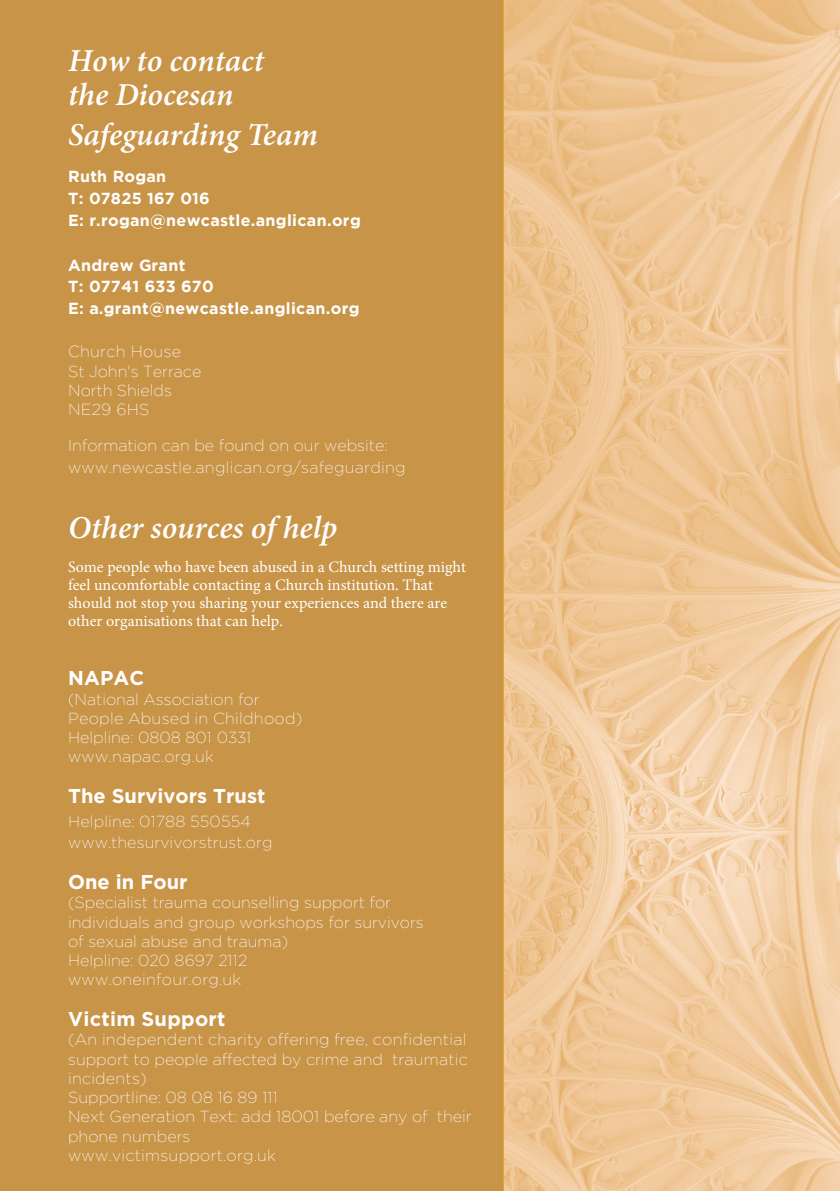
<style>
.page{position:relative;width:840px;height:1191px;background:#fff}
.page>*{position:absolute;margin:0;border:0;box-sizing:border-box;transform-origin:0 0}
.t1{font:italic 600 32px/33.6px "Minion Pro";color:#fff}
.t2{font:700 20px "Gotham";color:#fff}
.t3{font:200 16px/19.2px "Gotham";color:#fff}
.t4{font:16px/18px "Minion Pro";color:#fff}
.t5{font:700 16px/22.2px "Gotham";letter-spacing:.02em;color:#fff}
.t6{font:200 16px/19.2px "Gotham";color:#fff}
.s1{font-style:inherit}
</style>
<div class="page">
<div style="left:0;top:0;width:503px;height:1191px;background:#c89448"></div>
<img style="left:503px;top:0;width:336px;height:1191px">
<p class="t1" style="left:68px;top:44px;width:197px">How to contact the Diocesan</p>
<p class="t1" style="left:68px;top:118px;width:251px">Safeguarding Team</p>
<p class="t5" style="left:68px;top:165px;width:294px">Ruth Rogan<br>T: 07825 167 016<br>E: r.rogan@newcastle.anglican.org</p>
<p class="t5" style="left:68px;top:254px;width:293px;line-height:21.6px">Andrew Grant<br>T: 07741 633 670<br>E: a.grant@newcastle.anglican.org</p>
<p class="t6" style="left:68px;top:342px;width:135px">Church House<br>St John's Terrace<br>North Shields<br>NE29 6HS</p>
<p class="t3" style="left:68px;top:434px;width:339px;line-height:21.6px">Information can be found on our website: www.<span class="s1">newcastle</span>.anglican.org/safeguarding</p>
<p class="t1" style="left:68px;top:511px;width:270px">Other sources of help</p>
<p class="t4" style="left:68px;top:558px;width:399px">Some people who have been abused in a Church setting might feel uncomfortable contacting a Church institution. That should not stop you sharing your experiences and there are other organisations that can help.</p>
<p class="t2" style="left:68px;top:667px;width:78px">NAPAC</p>
<p class="t3" style="left:68px;top:689px;width:235px">(National Association for<br>People Abused in Childhood)<br>Helpline: 0808 801 0331 www.napac.org.uk</p>
<p class="t2" style="left:68px;top:784px;width:199px">The Survivors Trust</p>
<p class="t3" style="left:68px;top:810px;width:206px;line-height:21.6px">Helpline: 01788 550554 www.thesurvivorstrust.org</p>
<p class="t2" style="left:68px;top:870px;width:121px">One in Four</p>
<p class="t3" style="left:68px;top:893px;width:357px">(Specialist trauma counselling support for individuals and group workshops for survivors of sexual abuse and trauma)<br>Helpline: 020 8697 2112 www.oneinfour.org.uk</p>
<p class="t2" style="left:68px;top:1007px;width:159px">Victim Support</p>
<p class="t3" style="left:68px;top:1030px;width:405px">(An independent charity offering free, confidential support to people affected by crime and traumatic incidents)<br>Supportline: 08 08 16 89 111<br>Next Generation Text: add 18001 before any of their phone numbers<br>www.victimsupport.org.uk</p>
</div>
